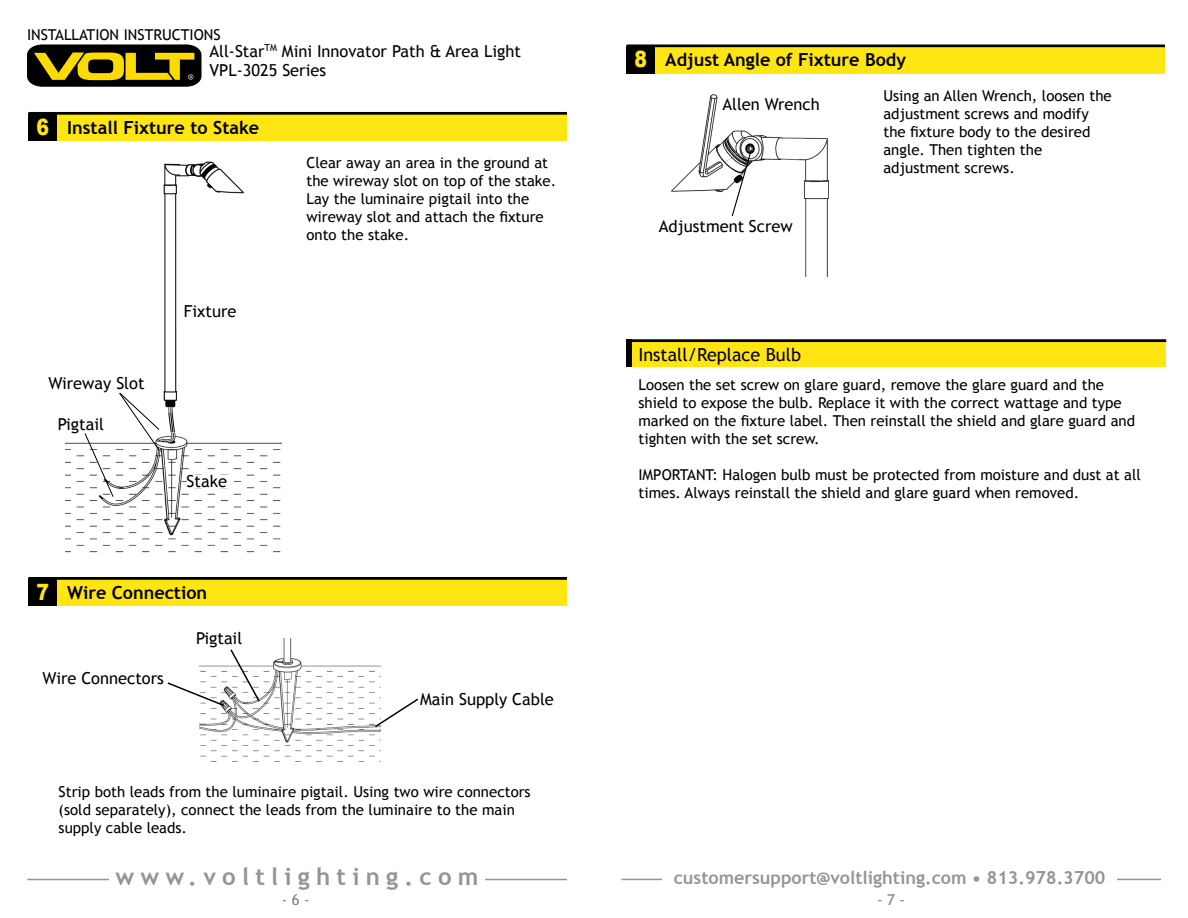
<style>
.page{position:relative;width:1188px;height:918px;background:#fff}
.page>*{position:absolute;margin:0;border:0;box-sizing:border-box;transform-origin:0 0}
.t1{font:700 24px "Trebuchet MS";letter-spacing:.26em;color:#939598}
.t2{font:700 18px "Trebuchet MS";color:#000}
.t3{font:700 18px "Trebuchet MS";color:#939598}
.t4{font:18px "Trebuchet MS";color:#000}
.t5{font:16.5px/19.8px "Trebuchet MS";color:#000}
.t6{font:15px/18px "Trebuchet MS";color:#000}
.t7{font:15px "Trebuchet MS";color:#808184}
.s1{font-family:"Arial";font-weight:900;font-size:22.5px;color:#ffe512}
</style>
<div class="page">
<svg style="left:27px;top:45px;width:174px;height:42px;background:#594d06"></svg>
<hr style="left:27px;top:879px;width:540px;height:1px;background:#939598">
<div style="left:109px;top:867px;width:376px;height:26px;background:#fff"></div>
<hr style="left:621px;top:879px;width:540px;height:1px;background:#939598">
<div style="left:663px;top:870px;width:454px;height:38px;background:#fff"></div>
<img style="left:672px;top:95px;width:156px;height:181px">
<div style="left:632px;top:46px;width:533px;height:28px;background:#ffe512"></div>
<div style="left:627px;top:46px;width:28px;height:28px;background:#000"></div>
<div style="left:627px;top:45px;width:538px;height:2px;border:1px solid #000"></div>
<div style="left:722px;top:92px;width:98px;height:24px;background:#fff"></div>
<div style="left:659px;top:213px;width:134px;height:27px;background:#fff"></div>
<img style="left:65px;top:161px;width:216px;height:392px">
<div style="left:146px;top:413px;width:46px;height:19px;background:#fff"></div>
<svg style="left:168px;top:412px;width:7px;height:21px"></svg>
<div style="left:181px;top:163px;width:7px;height:16px;background:#fff"></div>
<svg style="left:164px;top:163px;width:27px;height:15px"></svg>
<div style="left:34px;top:113px;width:533px;height:28px;background:#ffe512"></div>
<div style="left:28px;top:113px;width:29px;height:28px;background:#000"></div>
<div style="left:28px;top:112px;width:539px;height:3px;border:1px solid #000"></div>
<div style="left:184px;top:302px;width:54px;height:18px;background:#fff"></div>
<div style="left:187px;top:475px;width:41px;height:12px;background:#fff"></div>
<div style="left:58px;top:413px;width:46px;height:21px;background:#fff"></div>
<div style="left:48px;top:373px;width:97px;height:20px;background:#fff"></div>
<svg style="left:84px;top:392px;width:77px;height:106px"></svg>
<div style="left:34px;top:578px;width:533px;height:28px;background:#ffe512"></div>
<div style="left:28px;top:578px;width:29px;height:28px;background:#000"></div>
<div style="left:28px;top:577px;width:539px;height:3px;border:1px solid #000"></div>
<img style="left:200px;top:639px;width:181px;height:123px">
<div style="left:196px;top:627px;width:47px;height:22px;background:#fff"></div>
<svg style="left:167px;top:648px;width:94px;height:59px"></svg>
<svg style="left:373px;top:697px;width:46px;height:32px"></svg>
<svg style="left:731px;top:150px;width:21px;height:67px"></svg>
<div style="left:632px;top:339px;width:534px;height:28px;background:#ffe512"></div>
<div style="left:626px;top:339px;width:6px;height:28px;background:#000"></div>
<div style="left:627px;top:339px;width:539px;height:3px;border:1px solid #000"></div>
<p class="t6" style="left:27px;top:26px;width:195px">INSTALLATION INSTRUCTIONS</p>
<p class="t5" style="left:210px;top:41px;width:313px">All-Star<sup>TM</sup> Mini Innovator Path &amp; Area Light<br>VPL-3025 Series</p>
<p class="t2" style="left:36px;top:116px;width:224px"><span class="s1">6</span> Install Fixture to Stake</p>
<p class="t5" style="left:48px;top:374px;width:98px">Wireway Slot</p>
<p class="t5" style="left:58px;top:414px;width:48px">Pigtail</p>
<p class="t5" style="left:184px;top:301px;width:54px">Fixture</p>
<p class="t5" style="left:187px;top:472px;width:42px">Stake</p>
<p class="t2" style="left:36px;top:581px;width:172px"><span class="s1">7</span> Wire Connection</p>
<p class="t5" style="left:43px;top:669px;width:123px">Wire Connectors</p>
<p class="t5" style="left:196px;top:628px;width:48px">Pigtail</p>
<p class="t6" style="left:306px;top:154px;width:251px">Clear away an area in the ground at the wireway slot on top of the stake.<br>Lay the luminaire pigtail into the wireway slot and attach the fixture onto the stake.</p>
<p class="t5" style="left:420px;top:689px;width:135px">Main Supply Cable</p>
<p class="t6" style="left:59px;top:782px;width:474px">Strip both leads from the luminaire pigtail. Using two wire connectors (sold separately), connect the leads from the luminaire to the main supply cable leads.</p>
<p class="t2" style="left:634px;top:49px;width:273px"><span class="s1">8</span> Adjust Angle of Fixture Body</p>
<p class="t6" style="left:883px;top:87px;width:230px">Using an Allen Wrench, loosen the adjustment screws and modify the fixture body to the desired angle. Then tighten the adjustment screws.</p>
<p class="t5" style="left:722px;top:95px;width:99px">Allen Wrench</p>
<p class="t5" style="left:659px;top:217px;width:135px">Adjustment Screw</p>
<p class="t4" style="left:638px;top:344px;width:164px">Install/Replace Bulb</p>
<p class="t6" style="left:638px;top:376px;width:498px">Loosen the set screw on glare guard, remove the glare guard and the shield to expose the bulb. Replace it with the correct wattage and type marked on the fixture label. Then reinstall the shield and glare guard and tighten with the set screw.</p>
<p class="t6" style="left:638px;top:466px;width:504px">IMPORTANT: Halogen bulb must be protected from moisture and dust at all times. Always reinstall the shield and glare guard when removed.</p>
<h1 class="t1" style="left:115px;top:861px;width:364px">www.voltlighting.com</h1>
<p class="t3" style="left:674px;top:866px;width:433px">customersupport@voltlighting.com • 813.978.3700</p>
<p class="t7" style="left:282px;top:891px;width:29px">- 6 -</p>
<p class="t7" style="left:877px;top:891px;width:29px">- 7 -</p>
</div>
